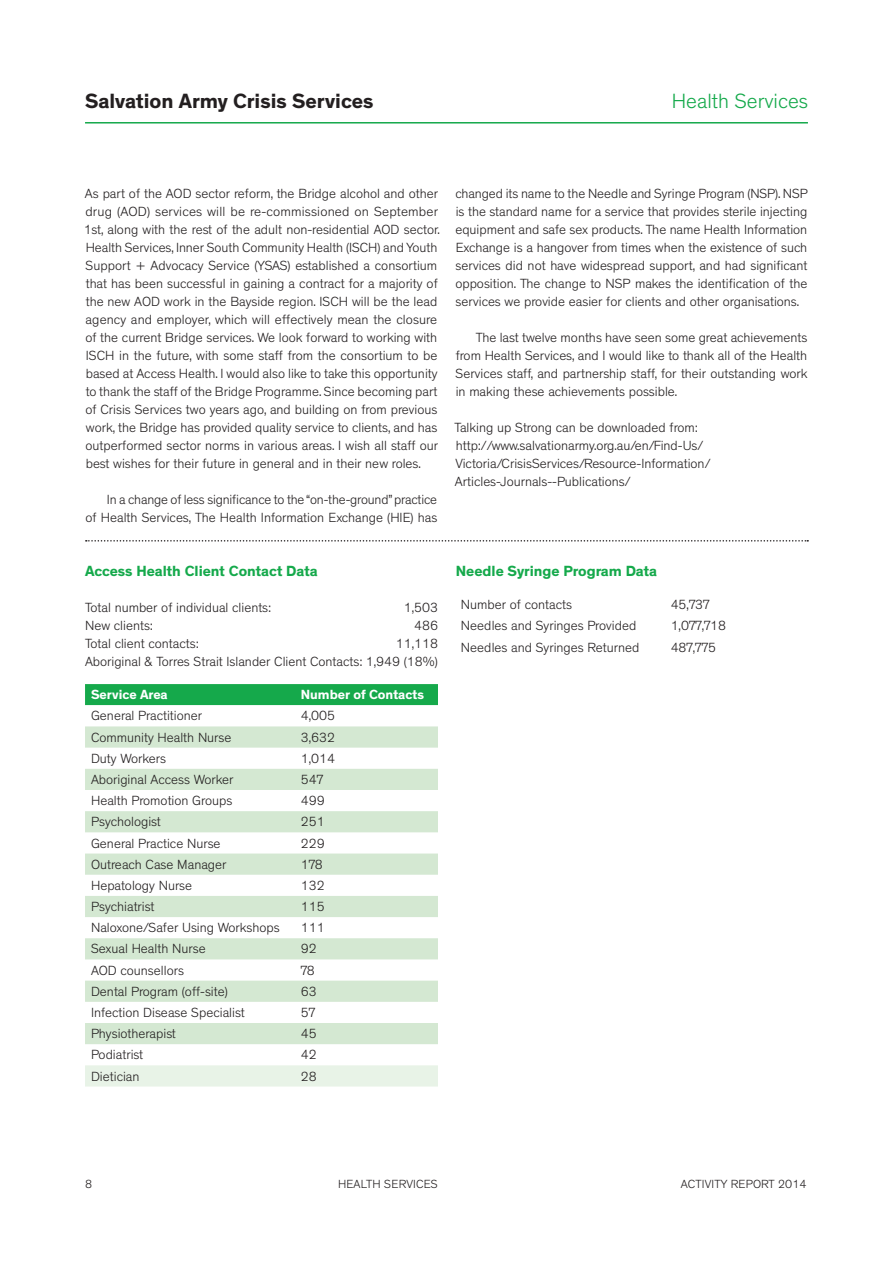
<style>
.page{position:relative;width:893px;height:1263px;background:#fff}
.page>*{position:absolute;margin:0;border:0;box-sizing:border-box;transform-origin:0 0}
.t1{font:700 21px "Theinhardt";color:#231f20}
.t2{font:300 21px "Theinhardt";color:#15a94b}
.t3{font:700 15px "Theinhardt";color:#15a94b}
.t4{font:300 13.5px/18px "Theinhardt";color:#231f20}
.t5{font:700 13.5px "Theinhardt";color:#fff}
.t6{font:300 12px "Theinhardt";letter-spacing:.015em;color:#231f20}
</style>
<div class="page">
<hr style="left:85px;top:122px;width:723px;height:2px;background:#15a94b">
<svg style="left:86px;top:540px;width:722px;height:2px"></svg>
<div style="left:85px;top:684px;width:353px;height:21px;background:#15a94b"></div>
<svg style="left:85px;top:726px;width:353px;height:318px;fill:#d4e8d2"></svg>
<div style="left:85px;top:1065px;width:353px;height:21px;background:#e8f3e7"></div>
<h1 class="t1" style="left:85px;top:88px;width:290px">Salvation Army Crisis Services</h1>
<h1 class="t2" style="left:672px;top:89px;width:138px">Health Services</h1>
<p class="t4" style="left:84px;top:185px;width:358px">As part of the AOD sector reform, the Bridge alcohol and other drug (AOD) services will be re-commissioned on September 1st, along with the rest of the adult non-residential AOD sector.<br>Health Services, I nner South Community Health (ISCH) and Youth Support + Advocacy Service (YSAS) established a consortium that has been successful in gaining a contract for a majority of the new AOD work in the Bayside region. ISCH will be the lead agency and employer, which will effectively mean the closure of the current Bridge services. We look forward to working with ISCH in the future, with some staff from the consortium to be based at Access Health. I would also like to take this opportunity to thank the staff of the Bridge Programme. Since becoming part of Crisis Services two years ago, and building on from previous work, the Bridge has provided quality service to clients, and has outperformed sector norms in various areas. I wish all staff our best wishes for their future in general and in their new roles.</p>
<p class="t4" style="left:85px;top:491px;width:353px;text-align:right">I n a change of less significance to the “on-the-ground” practice<br>of Health Services, The Health I nformation Exchange (HIE) has</p>
<p class="t4" style="left:455px;top:185px;width:354px;text-align:justify">changed its name to the Needle and Syringe Program (NSP). NSP is the standard name for a service that provides sterile injecting equipment and safe sex products. The name Health I nformation Exchange is a hangover from times when the existence of such services did not have widespread support, and had significant opposition. The change to NSP makes the identification of the services we provide easier for clients and other organisations.</p>
<p class="t4" style="left:456px;top:329px;width:353px;text-align:justify;text-indent:20px">The last twelve months have seen some great achievements from Health Services, and I would like to thank all of the Health Services staff, and partnership staff, for their outstanding work in making these achievements possible.</p>
<p class="t4" style="left:454px;top:419px;width:258px">Talking up Strong can be downloaded from: http://www.salvationarmy.org.au/en/Find-Us/ Victoria/CrisisServices/Resource-I nformation/ Articles-Journals--Publications/</p>
<p class="t3" style="left:85px;top:562px;width:234px">Access Health Client Contact Data</p>
<p class="t3" style="left:456px;top:562px;width:203px">Needle Syringe Program Data</p>
<p class="t4" style="left:85px;top:599px;width:188px">Total number of individual clients:</p>
<p class="t4" style="left:404px;top:599px;width:36px">1,503</p>
<p class="t4" style="left:85px;top:617px;width:69px">New clients:</p>
<p class="t4" style="left:414px;top:617px;width:25px">486</p>
<p class="t4" style="left:85px;top:635px;width:115px">Total client contacts:</p>
<p class="t4" style="left:461px;top:596px;width:113px">Number of contacts</p>
<p class="t4" style="left:671px;top:596px;width:40px">45,737</p>
<p class="t4" style="left:461px;top:617px;width:177px">Needles and Syringes Provided</p>
<p class="t4" style="left:671px;top:617px;width:57px">1,077,718</p>
<p class="t4" style="left:461px;top:638px;width:180px">Needles and Syringes Returned</p>
<p class="t4" style="left:671px;top:638px;width:47px">487,775</p>
<p class="t4" style="left:85px;top:635px;width:354px;text-align:right">11,118<br>Aboriginal &amp; Torres Strait Islander Client Contacts: 1,949 (18%)</p>
<p class="t5" style="left:91px;top:686px;width:78px">Service Area</p>
<p class="t5" style="left:301px;top:686px;width:125px">Number of Contacts</p>
<p class="t4" style="left:91px;top:707px;width:113px">General Practitioner</p>
<p class="t4" style="left:301px;top:707px;width:36px">4,005</p>
<p class="t4" style="left:91px;top:728px;width:142px">Community Health Nurse</p>
<p class="t4" style="left:301px;top:728px;width:36px">3,632</p>
<p class="t4" style="left:91px;top:749px;width:76px">Duty Workers</p>
<p class="t4" style="left:301px;top:749px;width:36px">1,014</p>
<p class="t4" style="left:91px;top:771px;width:144px">Aboriginal Access Worker</p>
<p class="t4" style="left:301px;top:771px;width:24px">547</p>
<p class="t4" style="left:91px;top:792px;width:143px">Health Promotion Groups</p>
<p class="t4" style="left:301px;top:792px;width:25px">499</p>
<p class="t4" style="left:91px;top:813px;width:71px">Psychologist</p>
<p class="t4" style="left:301px;top:813px;width:25px">251</p>
<p class="t4" style="left:91px;top:834px;width:131px">General Practice Nurse</p>
<p class="t4" style="left:301px;top:834px;width:25px">229</p>
<p class="t4" style="left:91px;top:855px;width:137px">Outreach Case Manager</p>
<p class="t4" style="left:301px;top:855px;width:24px">178</p>
<p class="t4" style="left:91px;top:876px;width:103px">Hepatology Nurse</p>
<p class="t4" style="left:301px;top:876px;width:25px">132</p>
<p class="t4" style="left:91px;top:898px;width:65px">Psychiatrist</p>
<p class="t4" style="left:301px;top:898px;width:25px">115</p>
<p class="t4" style="left:91px;top:919px;width:190px">Naloxone/Safer Using Workshops</p>
<p class="t4" style="left:301px;top:919px;width:25px">111</p>
<p class="t4" style="left:91px;top:940px;width:116px">Sexual Health Nurse</p>
<p class="t4" style="left:301px;top:940px;width:17px">92</p>
<p class="t4" style="left:91px;top:961px;width:95px">AOD counsellors</p>
<p class="t4" style="left:301px;top:961px;width:16px">78</p>
<p class="t4" style="left:91px;top:982px;width:138px">Dental Program (off-site)</p>
<p class="t4" style="left:301px;top:982px;width:17px">63</p>
<p class="t4" style="left:91px;top:1004px;width:155px">I nfection Disease Specialist</p>
<p class="t4" style="left:301px;top:1004px;width:16px">57</p>
<p class="t4" style="left:91px;top:1025px;width:86px">Physiotherapist</p>
<p class="t4" style="left:301px;top:1025px;width:17px">45</p>
<p class="t4" style="left:91px;top:1046px;width:54px">Podiatrist</p>
<p class="t4" style="left:301px;top:1046px;width:17px">42</p>
<p class="t4" style="left:91px;top:1067px;width:50px">Dietician</p>
<p class="t4" style="left:301px;top:1067px;width:17px">28</p>
<p class="t6" style="left:85px;top:1177px;width:9px">8</p>
<p class="t6" style="left:338px;top:1177px;width:100px">Health services</p>
<p class="t6" style="left:681px;top:1177px;width:127px">Activity Report 2014</p>
</div>
